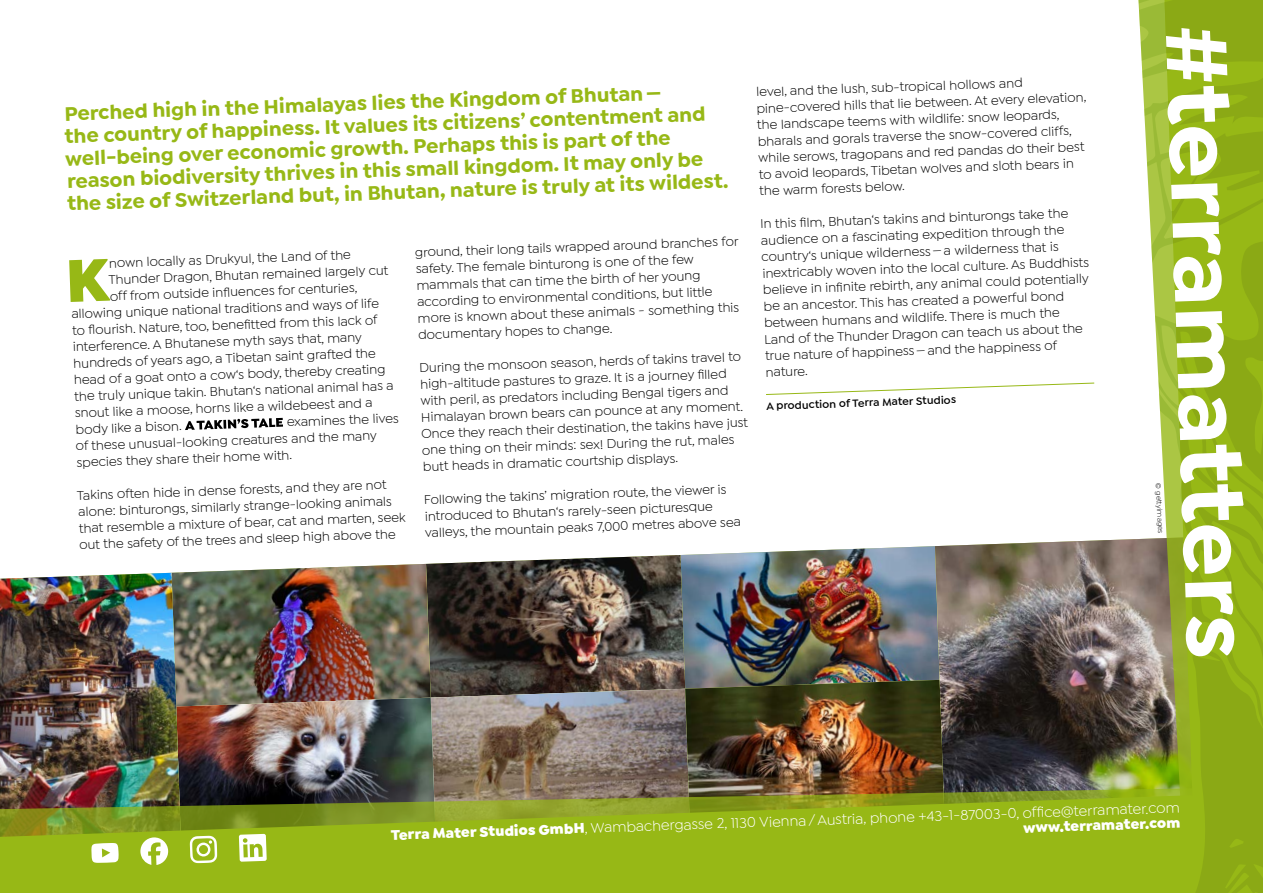
<style>
.page{position:relative;width:1263px;height:893px;background:#fff}
.page>*{position:absolute;margin:0;border:0;box-sizing:border-box;transform-origin:0 0}
.t1{font:700 92.25px "Isidora Sans";color:#fff}
.t2{font:700 21px/22.5px "Isidora Sans";color:#97b816}
.t3{font:15px/15px "Isidora Sans";color:#fff;text-align:right}
.t4{font:13.5px/16.5px "Isidora Sans";color:#000}
.t5{font:600 11.25px "Isidora Sans";color:#000}
.t6{font:7.5px "Isidora Sans";color:#000}
.s1{font-weight:900;color:#fff}
.s2{font-weight:900}
</style>
<div class="page">
<div style="left:0;top:865px;width:786px;height:28px;background:#97b816"></div>
<svg style="left:786px;top:0;width:477px;height:893px"></svg>
<img style="left:0;top:546px;width:1199px;height:319px">
<svg style="left:766px;top:382px;width:329px;height:13px"></svg>
<p class="t2" style="left:63px;top:102px;width:663px;rotate:-2deg">Perched high in the Himalayas lies the Kingdom of Bhutan—<br>the country of happiness. It values its citizens’ contentment and well-being over economic growth. Perhaps this is part of the reason biodiversity thrives in this small kingdom. It may only be the size of Switzerland but, in Bhutan, nature is truly at its wildest.</p>
<p class="t4" style="left:109px;top:255px;width:243px;rotate:-2deg">nown locally as Drukyul, the Land of the</p>
<p class="t4" style="left:108px;top:271px;width:281px;rotate:-2deg">Thunder Dragon, Bhutan remained largely cut</p>
<p class="t4" style="left:110px;top:288px;width:249px;rotate:-2deg">off from outside infl uences for centuries,</p>
<p class="t4" style="left:71px;top:306px;width:309px;rotate:-2deg">allowing unique national traditions and ways of life</p>
<p class="t4" style="left:415px;top:244px;width:325px;rotate:-2deg">ground, their long tails wrapped around branches for safety. The female binturong is one of the few mammals that can time the birth of her young according to environmental conditions, but little more is known about these animals - something this documentary hopes to change.</p>
<p class="t4" style="left:419px;top:359px;width:328px;rotate:-2deg">During the monsoon season, herds of takins travel to high-altitude pastures to graze. It is a journey fi lled with peril, as predators including Bengal tigers and Himalayan brown bears can pounce at any moment.<br>Once they reach their destination, the takins have just one thing on their minds: sex! During the rut, males butt heads in dramatic courtship displays.</p>
<p class="t4" style="left:424px;top:491px;width:317px;rotate:-2deg">Following the takins’ migration route, the viewer is introduced to Bhutan‘s rarely-seen picturesque valleys, the mountain peaks 7,000 metres above sea</p>
<p class="t4" style="left:72px;top:322px;width:307px;rotate:-2deg">to fl ourish. Nature, too, benefi tted from this lack of</p>
<p class="t4" style="left:73px;top:339px;width:291px;rotate:-2deg">interference. A Bhutanese myth says that, many</p>
<p class="t4" style="left:73px;top:355px;width:304px;rotate:-2deg">hundreds of years ago, a Tibetan saint grafted the</p>
<p class="t4" style="left:74px;top:372px;width:313px;rotate:-2deg">head of a goat onto a cow‘s body, thereby creating</p>
<p class="t4" style="left:74px;top:388px;width:321px;rotate:-2deg">the truly unique takin. Bhutan‘s national animal has a</p>
<p class="t4" style="left:75px;top:405px;width:299px;rotate:-2deg">snout like a moose, horns like a wildebeest and a</p>
<p class="t4" style="left:75px;top:421px;width:325px;rotate:-2deg">body like a bison. <span class="s1">A TAKIN’S TALE</span> examines the lives</p>
<p class="t4" style="left:76px;top:438px;width:303px;rotate:-2deg">of these unusual-looking creatures and the many</p>
<p class="t4" style="left:76px;top:454px;width:217px;rotate:-2deg">species they share their home with.</p>
<p class="t4" style="left:77px;top:487px;width:329px;rotate:-2deg">Takins often hide in dense forests, and they are not alone: binturongs, similarly strange-looking animals that resemble a mixture of bear, cat and marten, seek out the safety of the trees and sleep high above the</p>
<p class="t4" style="left:756px;top:84px;width:332px;rotate:-2deg">level, and the lush, sub-tropical hollows and pine-covered hills that lie between. At every elevation, the landscape teems with wildlife: snow leopards, bharals and gorals traverse the snow-covered cliffs, while serows, tragopans and red pandas do their best to avoid leopards, Tibetan wolves and sloth bears in the warm forests below.</p>
<p class="t4" style="left:760px;top:216px;width:329px;rotate:-2deg">In this fi lm, Bhutan‘s takins and binturongs take the audience on a fascinating expedition through the country‘s unique wilderness—a wilderness that is inextricably woven into the local culture. As Buddhists believe in infi nite rebirth, any animal could potentially be an ancestor. This has created a powerful bond between humans and wildlife. There is much the Land of the Thunder Dragon can teach us about the true nature of happiness—and the happiness of nature.</p>
<p class="t5" style="left:766px;top:399px;width:191px;rotate:-2deg">A production of Terra Mater Studios</p>
<h1 class="t1" style="left:1253px;top:23px;width:636px;rotate:88deg">#terramatters</h1>
<p class="t6" style="left:1162px;top:483px;width:52px;rotate:87deg">© gettyimages</p>
<p class="t3" style="left:391px;top:827px;width:791px;rotate:-2deg"><span class="s2">Terra Mater Studios GmbH</span>, Wambachergasse 2, 1130 Vienna/Austria, phone +43-1-87003-0, offi ce@terramater.com <span class="s2">www.terramater.com</span></p>
</div>
